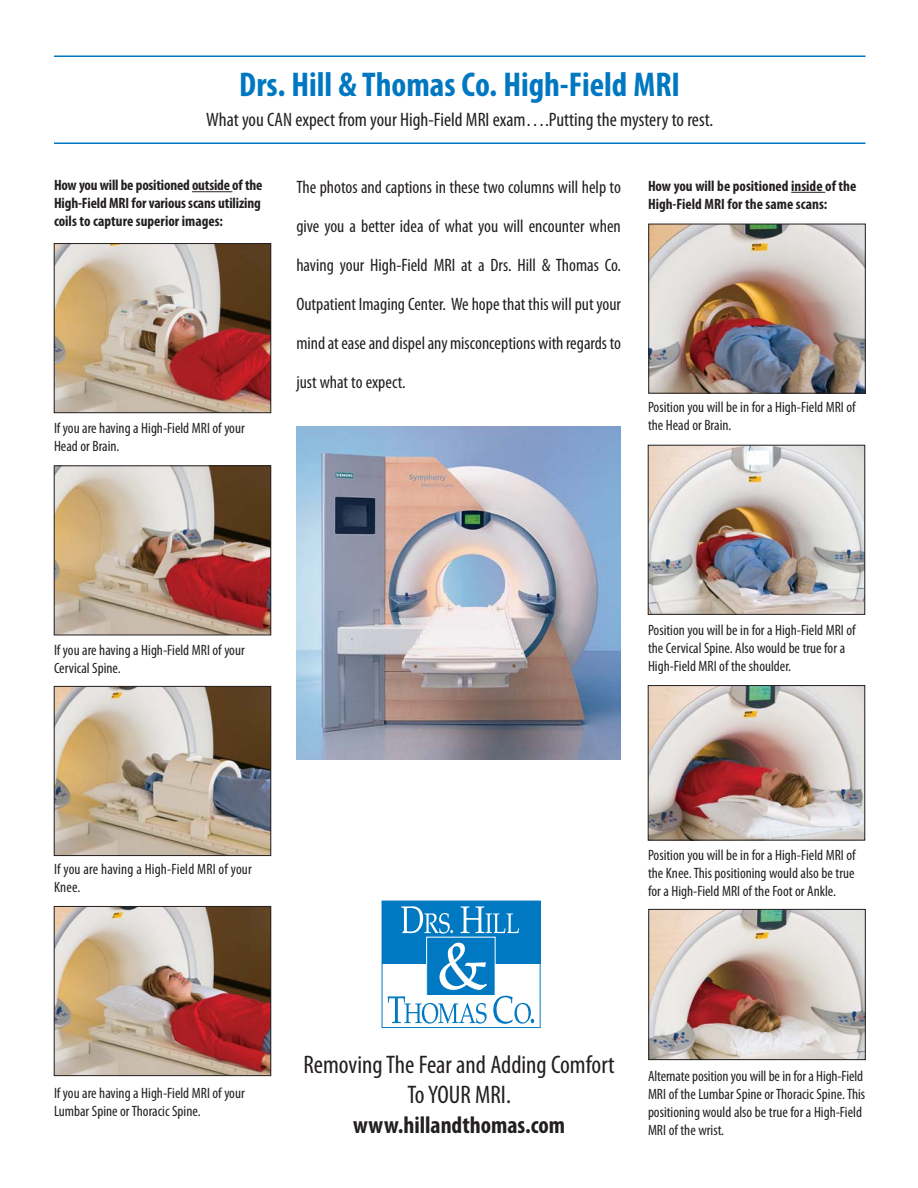
<style>
.page{position:relative;width:918px;height:1188px;background:#fff}
.page>*{position:absolute;margin:0;border:0;box-sizing:border-box;transform-origin:0 0}
.t1{font:700 condensed 34.5px "Myriad Pro";color:#0078c1}
.t2{font:condensed 25.5px/30.6px "Myriad Pro";color:#231f20;text-align:center}
.t3{font:700 condensed 24px "Myriad Pro";color:#231f20}
.t4{font:condensed 19.5px "Myriad Pro";color:#231f20}
.t5{font:condensed 18px/39px "Myriad Pro";color:#231f20;text-align:justify}
.t6{font:condensed 15px/18px "Myriad Pro";color:#231f20}
.t7{font:700 condensed 15px/18px "Myriad Pro";color:#231f20;text-align:justify}
</style>
<div class="page">
<img style="left:56px;top:245px;width:213px;height:166px">
<div style="left:54px;top:243px;width:217px;height:170px;border:1px solid #231f20"></div>
<hr style="left:192px;top:191px;width:40px;height:1px;background:#231f20">
<img style="left:56px;top:468px;width:213px;height:165px">
<div style="left:54px;top:466px;width:217px;height:169px;border:1px solid #231f20"></div>
<img style="left:56px;top:688px;width:213px;height:166px">
<div style="left:54px;top:686px;width:217px;height:170px;border:1px solid #231f20"></div>
<img style="left:56px;top:908px;width:213px;height:166px">
<div style="left:54px;top:906px;width:217px;height:170px;border:1px solid #231f20"></div>
<img style="left:651px;top:226px;width:213px;height:165px">
<div style="left:649px;top:224px;width:217px;height:169px;border:1px solid #231f20"></div>
<img style="left:650px;top:447px;width:213px;height:166px">
<div style="left:648px;top:445px;width:217px;height:170px;border:1px solid #231f20"></div>
<img style="left:650px;top:687px;width:213px;height:151px">
<div style="left:648px;top:685px;width:217px;height:155px;border:1px solid #231f20"></div>
<img style="left:651px;top:911px;width:213px;height:147px">
<div style="left:649px;top:909px;width:217px;height:151px;border:1px solid #231f20"></div>
<hr style="left:791px;top:192px;width:34px;height:1px;background:#231f20">
<img style="left:296px;top:426px;width:325px;height:333px">
<hr style="left:54px;top:56px;width:812px;height:1px;background:#0078c1">
<hr style="left:54px;top:142px;width:812px;height:2px;background:#0078c1">
<div style="left:382px;top:901px;width:158px;height:127px;border:1px solid #0079c2"></div>
<div style="left:382px;top:901px;width:158px;height:63px;background:#0079c2"></div>
<svg style="left:401px;top:906px;width:52px;height:28px"></svg>
<svg style="left:461px;top:906px;width:58px;height:27px"></svg>
<svg style="left:388px;top:996px;width:99px;height:28px"></svg>
<svg style="left:493px;top:996px;width:41px;height:28px"></svg>
<div style="left:427px;top:937px;width:68px;height:59px;background:#0079c2"></div>
<div style="left:426px;top:937px;width:69px;height:59px;border:1px solid #fff"></div>
<svg style="left:440px;top:943px;width:47px;height:47px"></svg>
<h1 class="t1" style="left:239px;top:72px;width:442px">Drs. Hill &amp; Thomas Co. High-Field MRI</h1>
<h3 class="t4" style="left:206px;top:112px;width:508px">What you CAN expect from your High-Field MRI exam….Putting the mystery to rest.</h3>
<p class="t7" style="left:54px;top:177px;width:210px">How you will be positioned outside of the High-Field MRI for various scans utilizing coils to capture superior images:</p>
<p class="t7" style="left:648px;top:178px;width:210px">How you will be positioned inside of the<br>High-Field MRI for the same scans:</p>
<p class="t5" style="left:296px;top:169px;width:326px">The photos and captions in these two columns will help to give you a better idea of what you will encounter when having your High-Field MRI at a Drs. Hill &amp; Thomas Co.<br>Outpatient Imaging Center. We hope that this will put your mind at ease and dispel any misconceptions with regards to just what to expect.</p>
<p class="t6" style="left:54px;top:420px;width:192px">If you are having a High-Field MRI of your<br>Head or Brain.</p>
<p class="t6" style="left:648px;top:399px;width:209px">Position you will be in for a High-Field MRI of the Head or Brain.</p>
<p class="t6" style="left:54px;top:642px;width:192px">If you are having a High-Field MRI of your<br>Cervical Spine.</p>
<p class="t6" style="left:648px;top:622px;width:209px">Position you will be in for a High-Field MRI of the Cervical Spine. Also would be true for a<br>High-Field MRI of the shoulder.</p>
<p class="t6" style="left:54px;top:861px;width:199px">If you are having a High-Field MRI of your<br>Knee.</p>
<p class="t6" style="left:648px;top:847px;width:209px;text-align:justify">Position you will be in for a High-Field MRI of the Knee. This positioning would also be true for a High-Field MRI of the Foot or Ankle.</p>
<p class="t6" style="left:54px;top:1084px;width:192px">If you are having a High-Field MRI of your<br>Lumbar Spine or Thoracic Spine.</p>
<h2 class="t2" style="left:304px;top:1051px;width:313px">Removing The Fear and Adding Comfort<br>To YOUR MRI.</h2>
<h3 class="t3" style="left:353px;top:1116px;width:213px">www.hillandthomas.com</h3>
<p class="t6" style="left:648px;top:1068px;width:219px">Alternate position you will be in for a High-Field MRI of the Lumbar Spine or Thoracic Spine. This positioning would also be true for a High-Field MRI of the wrist.</p>
</div>
